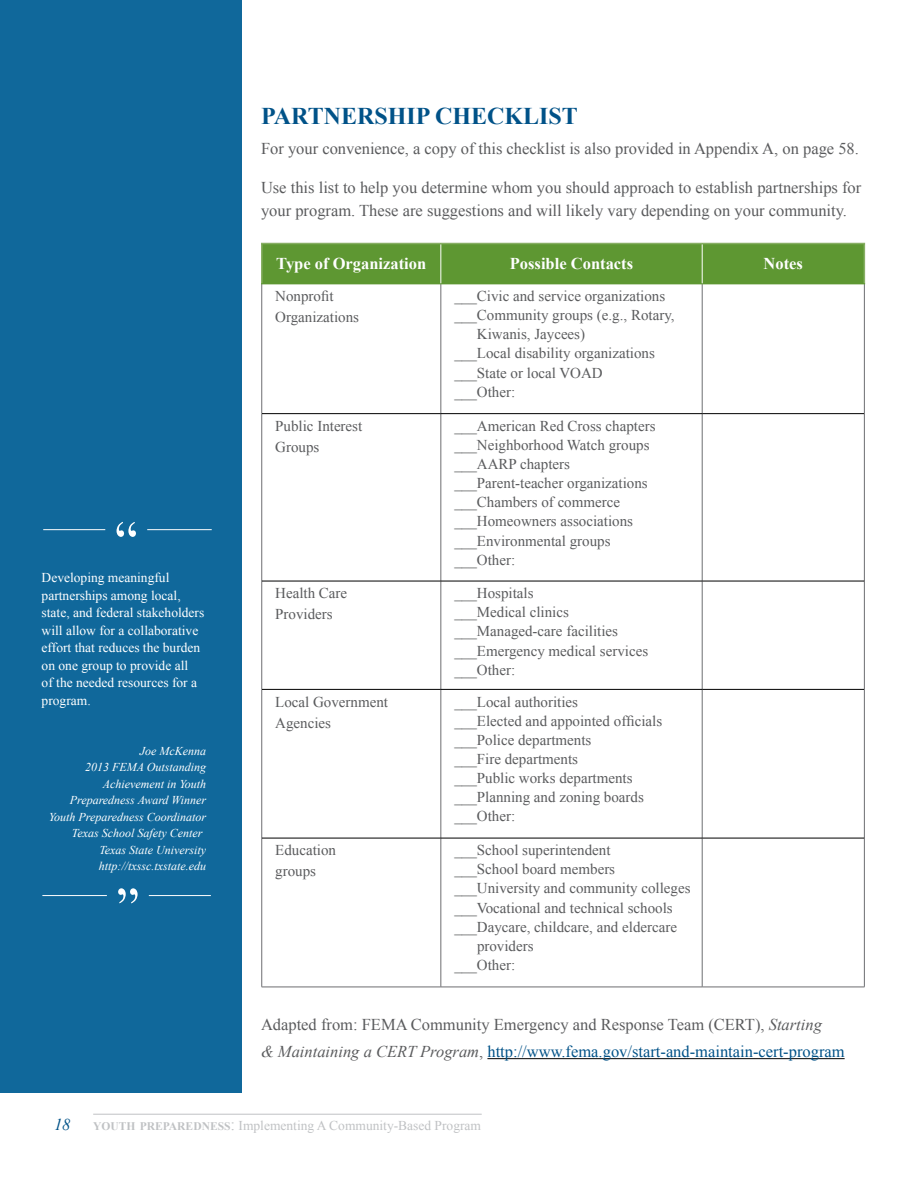
<style>
.page{position:relative;width:918px;height:1188px;background:#fff}
.page>*{position:absolute;margin:0;border:0;box-sizing:border-box;transform-origin:0 0}
.t1{font:700 24px "Times New Roman";color:#005288}
.t2{font:16.5px/22.5px "Times New Roman";color:#5a5b5d}
.t3{font:700 16.5px "Times New Roman";color:#fff}
.t4{font:italic 16.5px "Times New Roman";color:#005288}
.t5{font:15px/19.2px "Times New Roman";color:#5a5b5d}
.t6{font:13.5px/17.5px "Times New Roman";color:#fff}
.t7{font:13.5px "Times New Roman";color:#c0c2c4}
.t8{font:italic 12px "Times New Roman";color:#fff}
.s1{font-style:italic}
.s2{color:#005288}
.s3{font-weight:700;font-size:11.55px}
.s4{font-size:16.5px}
</style>
<div class="page">
<hr style="left:93px;top:1114px;width:389px;height:1px;background:#c0c2c4">
<hr style="left:487px;top:1058px;width:358px;height:1px;background:#000">
<div style="left:262px;top:244px;width:179px;height:40px;background:#5e9732"></div>
<div style="left:441px;top:244px;width:261px;height:40px;background:#5e9732"></div>
<div style="left:702px;top:244px;width:162px;height:40px;background:#5e9732"></div>
<hr style="left:440px;top:244px;width:1px;height:40px;background:#fff">
<hr style="left:702px;top:244px;width:1px;height:40px;background:#fff">
<hr style="left:261px;top:284px;width:1px;height:130px;background:#6d6e71">
<hr style="left:864px;top:284px;width:1px;height:130px;background:#6d6e71">
<hr style="left:261px;top:414px;width:1px;height:167px;background:#6d6e71">
<hr style="left:864px;top:414px;width:1px;height:167px;background:#6d6e71">
<hr style="left:261px;top:581px;width:1px;height:108px;background:#6d6e71">
<hr style="left:864px;top:581px;width:1px;height:108px;background:#6d6e71">
<hr style="left:261px;top:689px;width:1px;height:149px;background:#6d6e71">
<hr style="left:864px;top:689px;width:1px;height:149px;background:#6d6e71">
<hr style="left:261px;top:838px;width:1px;height:149px;background:#6d6e71">
<hr style="left:864px;top:838px;width:1px;height:149px;background:#6d6e71">
<hr style="left:262px;top:987px;width:179px;height:1px;background:#6d6e71">
<hr style="left:441px;top:987px;width:261px;height:1px;background:#6d6e71">
<hr style="left:702px;top:987px;width:163px;height:1px;background:#6d6e71">
<hr style="left:441px;top:284px;width:1px;height:129px;background:#6d6e71">
<hr style="left:702px;top:284px;width:1px;height:129px;background:#6d6e71">
<hr style="left:441px;top:414px;width:1px;height:167px;background:#6d6e71">
<hr style="left:702px;top:414px;width:1px;height:167px;background:#6d6e71">
<hr style="left:441px;top:581px;width:1px;height:108px;background:#6d6e71">
<hr style="left:702px;top:581px;width:1px;height:108px;background:#6d6e71">
<hr style="left:441px;top:690px;width:1px;height:148px;background:#6d6e71">
<hr style="left:702px;top:690px;width:1px;height:148px;background:#6d6e71">
<hr style="left:441px;top:838px;width:1px;height:149px;background:#6d6e71">
<hr style="left:702px;top:838px;width:1px;height:149px;background:#6d6e71">
<hr style="left:262px;top:413px;width:179px;height:1px;background:#000">
<hr style="left:441px;top:413px;width:261px;height:1px;background:#000">
<hr style="left:702px;top:413px;width:162px;height:1px;background:#000">
<hr style="left:262px;top:581px;width:179px;height:1px;background:#000">
<hr style="left:441px;top:581px;width:261px;height:1px;background:#000">
<hr style="left:702px;top:581px;width:162px;height:1px;background:#000">
<hr style="left:262px;top:689px;width:179px;height:1px;background:#000">
<hr style="left:441px;top:689px;width:261px;height:1px;background:#000">
<hr style="left:702px;top:689px;width:162px;height:1px;background:#000">
<hr style="left:262px;top:838px;width:179px;height:1px;background:#000">
<hr style="left:441px;top:838px;width:261px;height:1px;background:#000">
<hr style="left:702px;top:838px;width:162px;height:1px;background:#000">
<hr style="left:261px;top:243px;width:180px;height:1px;background:#88af65">
<hr style="left:261px;top:244px;width:1px;height:40px;background:#88af65">
<hr style="left:441px;top:243px;width:261px;height:1px;background:#88af65">
<hr style="left:702px;top:243px;width:163px;height:1px;background:#88af65">
<hr style="left:864px;top:244px;width:1px;height:40px;background:#88af65">
<hr style="left:261px;top:284px;width:180px;height:1px;background:#5e9732">
<hr style="left:441px;top:284px;width:261px;height:1px;background:#5e9732">
<hr style="left:702px;top:284px;width:163px;height:1px;background:#5e9732">
<div style="left:0;top:0;width:242px;height:1092px;background:#10689b"></div>
<hr style="left:43px;top:529px;width:62px;height:1px;background:#fff">
<svg style="left:117px;top:522px;width:19px;height:15px"></svg>
<hr style="left:147px;top:529px;width:65px;height:1px;background:#fff">
<hr style="left:149px;top:895px;width:62px;height:1px;background:#fff">
<hr style="left:42px;top:895px;width:65px;height:1px;background:#fff">
<svg style="left:118px;top:888px;width:20px;height:15px"></svg>
<p class="t6" style="left:42px;top:569px;width:164px">Developing meaningful partnerships among local, state, and federal stakeholders will allow for a collaborative effort that reduces the burden on one group to provide all<br>of the needed resources for a program.</p>
<p class="t8" style="left:140px;top:742px;width:68px">Joe McKenna</p>
<p class="t8" style="left:85px;top:759px;width:123px">2013 FEMA Outstanding</p>
<p class="t8" style="left:103px;top:775px;width:105px">Achievement in Youth</p>
<p class="t8" style="left:70px;top:792px;width:138px">Preparedness Award Winner</p>
<p class="t8" style="left:49px;top:808px;width:159px">Youth Preparedness Coordinator</p>
<p class="t8" style="left:72px;top:825px;width:132px">Texas School Safety Center</p>
<p class="t8" style="left:99px;top:841px;width:108px">Texas State University</p>
<p class="t8" style="left:99px;top:858px;width:109px">http://txssc.txstate.edu</p>
<h2 class="t1" style="left:261px;top:100px;width:318px">PARTNERSHIP CHECKLIST</h2>
<p class="t2" style="left:261px;top:137px;width:600px">For your convenience, a copy of this checklist is also provided in Appendix A, on page 58.</p>
<p class="t2" style="left:261px;top:176px;width:602px">Use this list to help you determine whom you should approach to establish partnerships for your program. These are suggestions and will likely vary depending on your community.</p>
<p class="t3" style="left:276px;top:252px;width:152px">Type of Organization</p>
<p class="t3" style="left:510px;top:252px;width:125px">Possible Contacts</p>
<p class="t3" style="left:764px;top:252px;width:41px">Notes</p>
<p class="t5" style="left:275px;top:286px;width:60px">Nonprofit</p>
<p class="t5" style="left:454px;top:286px;width:212px">___Civic and service organizations</p>
<p class="t5" style="left:275px;top:307px;width:85px">Organizations</p>
<p class="t5" style="left:454px;top:305px;width:222px">___Community groups (e.g., Rotary,</p>
<p class="t5" style="left:477px;top:324px;width:110px">Kiwanis, Jaycees)</p>
<p class="t5" style="left:454px;top:344px;width:202px">___Local disability organizations</p>
<p class="t5" style="left:454px;top:363px;width:150px">___State or local VOAD</p>
<p class="t5" style="left:454px;top:382px;width:62px">___Other:</p>
<p class="t5" style="left:275px;top:416px;width:89px">Public Interest</p>
<p class="t5" style="left:454px;top:416px;width:203px">___American Red Cross chapters</p>
<p class="t5" style="left:275px;top:437px;width:46px">Groups</p>
<p class="t5" style="left:454px;top:435px;width:197px">___Neighborhood Watch groups ___AARP chapters ___Parent-teacher organizations ___Chambers of commerce ___Homeowners associations ___Environmental groups ___Other:</p>
<p class="t5" style="left:275px;top:583px;width:74px">Health Care</p>
<p class="t5" style="left:454px;top:583px;width:81px">___Hospitals</p>
<p class="t5" style="left:275px;top:604px;width:59px">Providers</p>
<p class="t5" style="left:454px;top:602px;width:195px">___Medical clinics ___Managed-care facilities ___Emergency medical services ___Other:</p>
<p class="t5" style="left:275px;top:692px;width:114px">Local Government</p>
<p class="t5" style="left:454px;top:692px;width:125px">___Local authorities</p>
<p class="t5" style="left:275px;top:713px;width:57px">Agencies</p>
<p class="t5" style="left:454px;top:711px;width:209px">___Elected and appointed officials ___Police departments<br>___Fire departments<br>___Public works departments ___Planning and zoning boards ___Other:</p>
<p class="t5" style="left:275px;top:840px;width:62px">Education</p>
<p class="t5" style="left:454px;top:840px;width:158px">___School superintendent</p>
<p class="t5" style="left:275px;top:861px;width:42px">groups</p>
<p class="t5" style="left:454px;top:860px;width:162px">___School board members</p>
<p class="t5" style="left:454px;top:879px;width:238px">___University and community colleges</p>
<p class="t5" style="left:454px;top:898px;width:220px">___Vocational and technical schools</p>
<p class="t5" style="left:454px;top:917px;width:224px">___Daycare, childcare, and eldercare</p>
<p class="t5" style="left:477px;top:936px;width:58px">providers</p>
<p class="t5" style="left:454px;top:955px;width:62px">___Other:</p>
<p class="t2" style="left:261px;top:1011px;width:585px;line-height:27px">Adapted from: FEMA Community Emergency and Response Team (CERT), <span class="s1">Starting<br>&amp; Maintaining a CERT Program</span>, <span class="s2">http://www.fema.gov/start-and-maintain-cert-program</span></p>
<p class="t4" style="left:54px;top:1113px;width:18px">18</p>
<p class="t7" style="left:93px;top:1116px;width:389px"><span class="s3">YOUTH PREPAREDNESS</span><span class="s4">:</span> Implementing A Community-Based Program</p>
</div>
